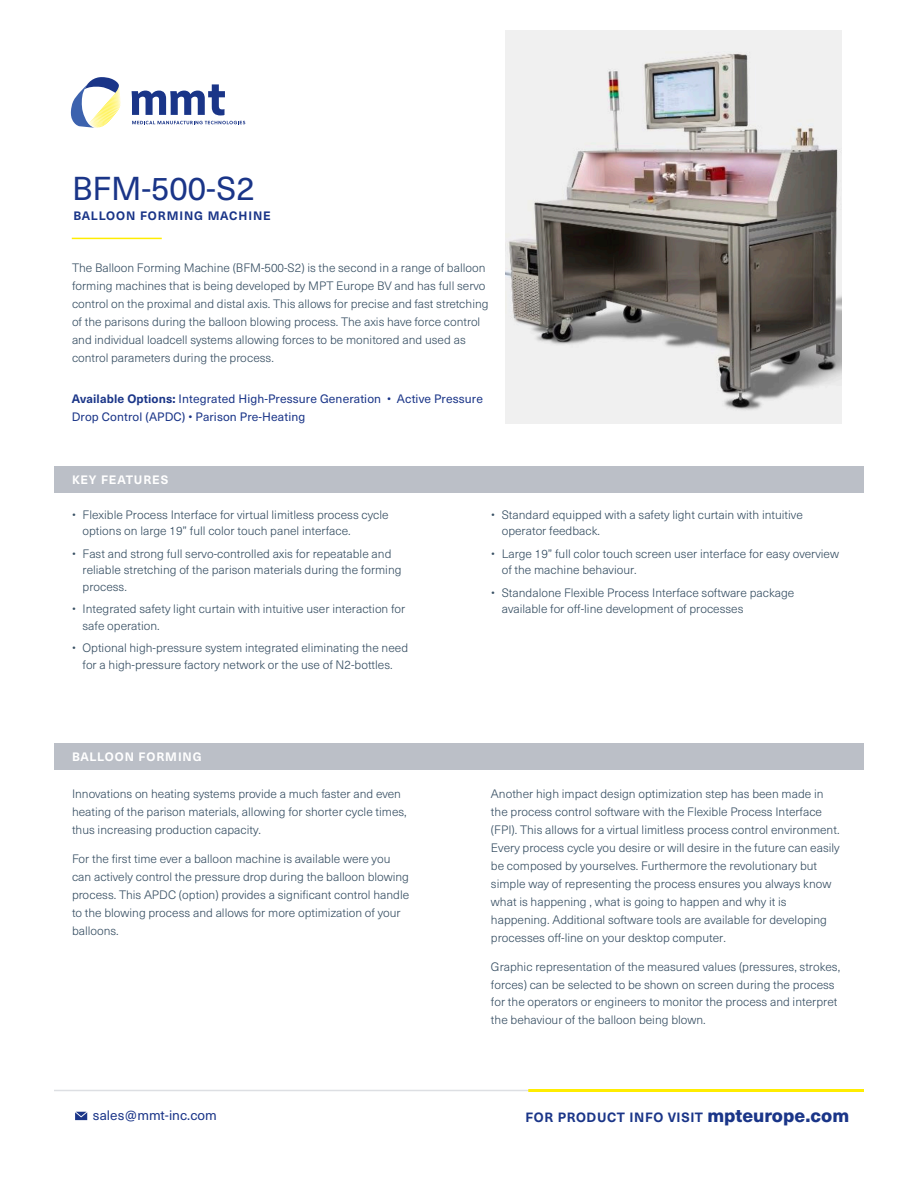
<style>
.page{position:relative;width:918px;height:1188px;background:#fff}
.page>*{position:absolute;margin:0;border:0;box-sizing:border-box;transform-origin:0 0}
.t1{font:32.55px "Neue Haas Unica W1 G";color:#1a3588}
.t2{font:13.5px "Neue Haas Unica W1 G";color:#1a3588}
.t3{font:700 13.2px "Neue Haas Unica W1 G";letter-spacing:.05em;color:#1a3588}
.t4{font:300 12px/18px "Neue Haas Unica W1 G";color:#364e62}
.t5{font:12px/17.5px "Neue Haas Unica W1 G";letter-spacing:.01em;color:#1a3588}
.Section_Header{font:700 12px "Neue Haas Unica W1 G";letter-spacing:.075em;color:#fff}
.t6{font:700 12px "Neue Haas Unica W1 G";letter-spacing:.075em;color:#1a3588}
.s1{font-weight:700}
.s2{font-weight:800;font-size:18.45px}
</style>
<div class="page">
<img style="left:506px;top:31px;width:336px;height:393px">
<div style="left:54px;top:466px;width:810px;height:27px;background:#bbbfc7"></div>
<div style="left:54px;top:743px;width:810px;height:27px;background:#bbbfc7"></div>
<svg style="left:75px;top:1112px;width:12px;height:8px"></svg>
<hr style="left:54px;top:1090px;width:810px;height:1px;background:#bbbfc7">
<hr style="left:528px;top:1089px;width:336px;height:3px;background:#ffed01">
<svg style="left:71px;top:77px;width:50px;height:51px"></svg>
<svg style="left:132px;top:121px;width:113px;height:3px"></svg>
<svg style="left:132px;top:84px;width:93px;height:31px"></svg>
<hr style="left:72px;top:238px;width:90px;height:1px;background:#ffed01">
<p class="t1" style="left:72px;top:165px;width:184px">BFM-500-S2</p>
<p class="t6" style="left:73px;top:206px;width:199px">BALLOON FORMING MACHINE</p>
<p class="t4" style="left:72px;top:258px;width:418px">The Balloon Forming Machine (BFM-500-S2) is the second in a range of balloon forming machines that is being developed by MPT Europe BV and has full servo control on the proximal and distal axis. This allows for precise and fast stretching of the parisons during the balloon blowing process. The axis have force control and individual loadcell systems allowing forces to be monitored and used as control parameters during the process.</p>
<p class="t5" style="left:72px;top:389px;width:413px"><span class="s1">Available Options:</span> Integrated High-Pressure Generation • Active Pressure<br>Drop Control (APDC) • Parison Pre-Heating</p>
<p class="Section_Header" style="left:72px;top:471px;width:98px">KEY FEATURES</p>
<p class="t4" style="left:83px;top:506px;width:308px;line-height:16.5px;text-indent:-10px">• Flexible Process Interface for virtual limitless process cycle options on large 19” full color touch panel interface.</p>
<p class="t4" style="left:83px;top:545px;width:321px;line-height:16.4px;text-indent:-10px">• Fast and strong full servo-controlled axis for repeatable and reliable stretching of the parison materials during the forming process.</p>
<p class="t4" style="left:83px;top:600px;width:324px;line-height:16.5px;text-indent:-10px">• Integrated safety light curtain with intuitive user interaction for safe operation.</p>
<p class="t4" style="left:72px;top:639px;width:338px;line-height:17px;text-align:center">• Optional high-pressure system integrated eliminating the need for a high-pressure factory network or the use of N2-bottles.</p>
<p class="Section_Header" style="left:72px;top:748px;width:131px">BALLOON FORMING</p>
<p class="t4" style="left:72px;top:784px;width:336px">Innovations on heating systems provide a much faster and even heating of the parison materials, allowing for shorter cycle times, thus increasing production capacity.</p>
<p class="t4" style="left:72px;top:849px;width:339px">For the first time ever a balloon machine is available were you can actively control the pressure drop during the balloon blowing process. This APDC (option) provides a significant control handle to the blowing process and allows for more optimization of your balloons.</p>
<p class="t2" style="left:93px;top:1105px;width:126px">sales@mmt-inc.com</p>
<p class="t4" style="left:502px;top:506px;width:303px;line-height:16px;text-indent:-10px">• Standard equipped with a safety light curtain with intuitive operator feedback.</p>
<p class="t4" style="left:502px;top:545px;width:339px;line-height:16.5px;text-indent:-10px">• Large 19” full color touch screen user interface for easy overview of the machine behaviour.</p>
<p class="t4" style="left:502px;top:584px;width:294px;line-height:16.5px;text-indent:-10px">• Standalone Flexible Process Interface software package available for off-line development of processes</p>
<p class="t4" style="left:491px;top:784px;width:350px">Another high impact design optimization step has been made in the process control software with the Flexible Process Interface (FPI). This allows for a virtual limitless process control environment.<br>Every process cycle you desire or will desire in the future can easily be composed by yourselves. Furthermore the revolutionary but simple way of representing the process ensures you always know what is happening , what is going to happen and why it is happening. Additional software tools are available for developing processes off-line on your desktop computer.</p>
<p class="t4" style="left:491px;top:957px;width:351px">Graphic representation of the measured values (pressures, strokes, forces) can be selected to be shown on screen during the process for the operators or engineers to monitor the process and interpret the behaviour of the balloon being blown.</p>
<p class="t3" style="left:526px;top:1107px;width:325px">FOR PRODUCT INFO VISIT <span class="s2">mpteurope.com</span></p>
</div>
